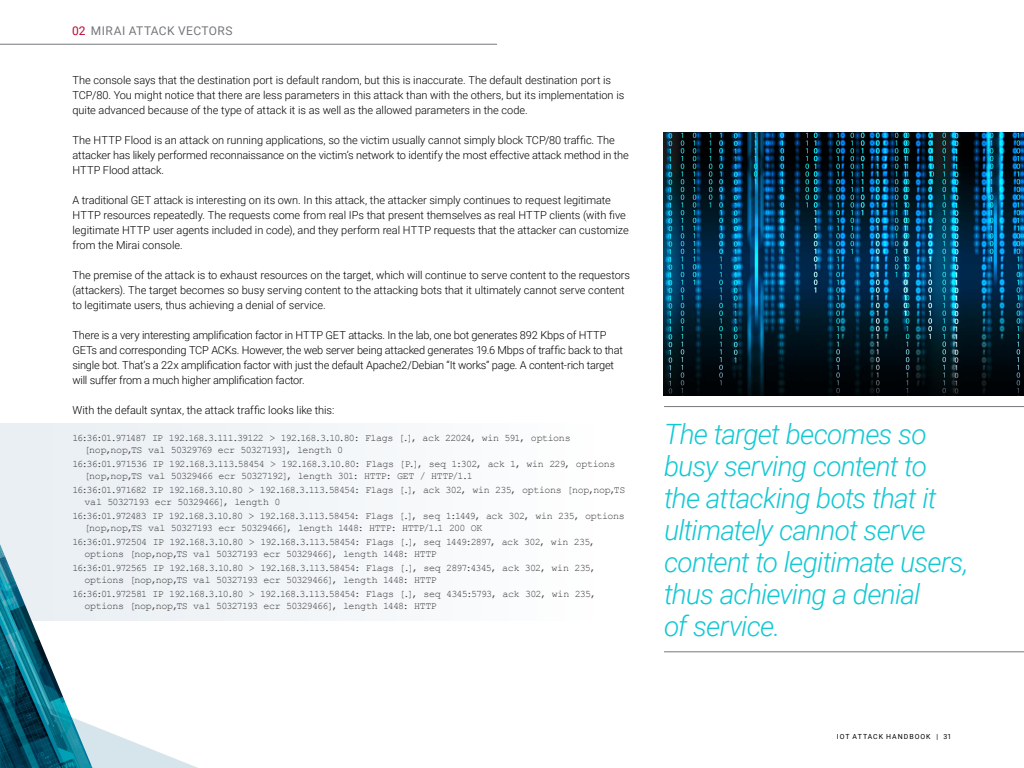
<style>
.page{position:relative;width:1024px;height:768px;background:#fff}
.page>*{position:absolute;margin:0;border:0;box-sizing:border-box;transform-origin:0 0}
.t1{font:italic 300 28px/32px "Roboto";letter-spacing:-.03em;color:#12c9d3}
.t2{font:12px "Roboto";letter-spacing:.035em;color:#74777b}
.t3{font:300 11px/15px "Roboto";letter-spacing:-.005em;color:#000}
.t4{font:10px/12px "Courier New";letter-spacing:-.075em;color:#3b3a3b}
.t5{font:7px "Roboto";letter-spacing:.14em;color:#000}
.s1{color:#c00630}
</style>
<div class="page">
<div style="left:0;top:424px;width:636px;height:196px;background:#f3f6f8"></div>
<img style="left:0;top:544px;width:92px;height:128px">
<svg style="left:0;top:672px;width:198px;height:96px"></svg>
<hr style="left:0;top:44px;width:497px;height:1px;background:#74777b">
<hr style="left:664px;top:406px;width:360px;height:1px;background:#74777b">
<hr style="left:664px;top:652px;width:360px;height:1px;background:#74777b">
<img style="left:664px;top:132px;width:360px;height:263px">
<p class="t2" style="left:72px;top:23px;width:162px"><span class="s1">02</span> MIRAI ATTACK VECTORS</p>
<p class="t3" style="left:72px;top:72px;width:553px">The console says that the destination port is default random, but this is inaccurate. The default destination port is<br>TCP/80. You might notice that there are less parameters in this attack than with the others, but its implementation is quite advanced because of the type of attack it is as well as the allowed parameters in the code.</p>
<p class="t3" style="left:72px;top:132px;width:558px">The HTTP Flood is an attack on running applications, so the victim usually cannot simply block TCP/80 traffic. The attacker has likely performed reconnaissance on the victim’s network to identify the most effective attack method in the<br>HTTP Flood attack.</p>
<p class="t3" style="left:72px;top:192px;width:558px">A traditional GET attack is interesting on its own. In this attack, the attacker simply continues to request legitimate HTTP resources repeatedly. The requests come from real IPs that present themselves as real HTTP clients (with five legitimate HTTP user agents included in code), and they perform real HTTP requests that the attacker can customize from the Mirai console.</p>
<p class="t3" style="left:72px;top:267px;width:559px">The premise of the attack is to exhaust resources on the target, which will continue to serve content to the requestors (attackers). The target becomes so busy serving content to the attacking bots that it ultimately cannot serve content to legitimate users, thus achieving a denial of service.</p>
<p class="t3" style="left:72px;top:327px;width:552px">There is a very interesting amplification factor in HTTP GET attacks. In the lab, one bot generates 892 Kbps of HTTP GETs and corresponding TCP ACKs. However, the web server being attacked generates 19.6 Mbps of traffic back to that single bot. That’s a 22x amplification factor with just the default Apache2/Debian “It works” page. A content-rich target will suffer from a much higher amplification factor.</p>
<p class="t3" style="left:72px;top:402px;width:263px">With the default syntax, the attack traffic looks like this:</p>
<p class="t4" style="left:84px;top:431px;width:488px;text-indent:-12px">16:36:01.971487 IP 192.168.3.111.39122 &gt; 192.168.3.10.80: Flags [.], ack 22024, win 591, options [nop,nop,TS val 50329769 ecr 50327193], length 0</p>
<p class="t4" style="left:84px;top:457px;width:533px;text-indent:-12px">16:36:01.971536 IP 192.168.3.113.58454 &gt; 192.168.3.10.80: Flags [P.], seq 1:302, ack 1, win 229, options [nop,nop,TS val 50329466 ecr 50327192], length 301: HTTP: GET / HTTP/1.1</p>
<p class="t4" style="left:84px;top:483px;width:542px;text-indent:-12px">16:36:01.971682 IP 192.168.3.10.80 &gt; 192.168.3.113.58454: Flags [.], ack 302, win 235, options [nop,nop,TS val 50327193 ecr 50329466], length 0</p>
<p class="t4" style="left:84px;top:509px;width:542px;text-indent:-12px">16:36:01.972483 IP 192.168.3.10.80 &gt; 192.168.3.113.58454: Flags [.], seq 1:1449, ack 302, win 235, options [nop,nop,TS val 50327193 ecr 50329466], length 1448: HTTP: HTTP/1.1 200 OK</p>
<p class="t4" style="left:84px;top:535px;width:512px;text-indent:-12px">16:36:01.972504 IP 192.168.3.10.80 &gt; 192.168.3.113.58454: Flags [.], seq 1449:2897, ack 302, win 235, options [nop,nop,TS val 50327193 ecr 50329466], length 1448: HTTP</p>
<p class="t4" style="left:84px;top:561px;width:513px;text-indent:-12px">16:36:01.972565 IP 192.168.3.10.80 &gt; 192.168.3.113.58454: Flags [.], seq 2897:4345, ack 302, win 235, options [nop,nop,TS val 50327193 ecr 50329466], length 1448: HTTP</p>
<p class="t4" style="left:84px;top:587px;width:513px;text-indent:-12px">16:36:01.972581 IP 192.168.3.10.80 &gt; 192.168.3.113.58454: Flags [.], seq 4345:5793, ack 302, win 235, options [nop,nop,TS val 50327193 ecr 50329466], length 1448: HTTP</p>
<h1 class="t1" style="left:664px;top:417px;width:306px">The target becomes so busy serving content to the attacking bots that it ultimately cannot serve content to legitimate users, thus achieving a denial<br>of service.</h1>
<p class="t5" style="left:837px;top:732px;width:116px">IOT ATTACK HANDBOOK | 31</p>
</div>
